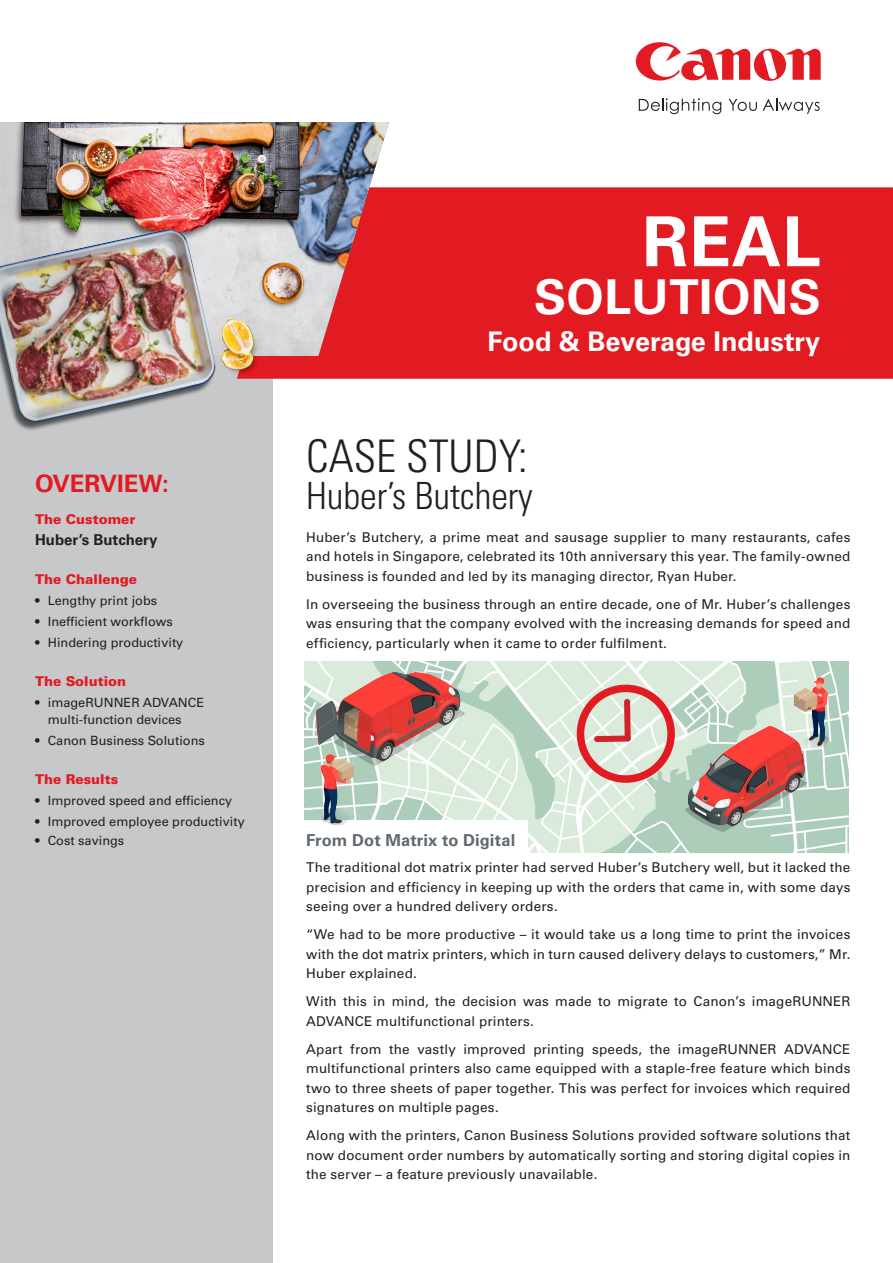
<style>
.page{position:relative;width:893px;height:1263px;background:#fff}
.page>*{position:absolute;margin:0;border:0;box-sizing:border-box;transform-origin:0 0}
.t1{font:700 69px "Univers LT Std";color:#fff}
.t2{font:700 48px "Univers LT Std";letter-spacing:.01em;color:#fff}
.t3{font:300 condensed 45px "Univers LT Std";color:#231f20}
.t4{font:300 condensed 37.5px "Univers LT Std";color:#231f20}
.t5{font:700 27px "Univers LT Std";color:#fff}
.t6{font:700 24px "Univers LT Std";color:#e21a21}
.t7{font:700 16.5px "Univers LT Std";letter-spacing:.005em;color:#5f696f}
.Bold{font:700 15px "Univers LT Std";color:#231f20}
.t8{font:13.5px/19.5px "Univers LT Std";letter-spacing:.01em;color:#231f20;text-align:justify}
.Bold-2{font:900 13.5px "Univers LT Std";color:#e21a21}
.Bold-3{font:12.75px/16.5px "Univers LT Std";color:#231f20}
</style>
<div class="page">
<div style="left:0;top:306px;width:272px;height:957px;background:#c7c8ca"></div>
<div style="left:265px;top:187px;width:628px;height:192px;background:#e21a21"></div>
<img style="left:0;top:122px;width:389px;height:234px">
<img style="left:240px;top:122px;width:149px;height:157px">
<img style="left:481px;top:661px;width:368px;height:191px">
<div style="left:297px;top:820px;width:231px;height:37px;background:#fff"></div>
<svg style="left:639px;top:98px;width:82px;height:16px"></svg>
<svg style="left:729px;top:99px;width:28px;height:12px"></svg>
<svg style="left:763px;top:99px;width:57px;height:15px"></svg>
<svg style="left:636px;top:42px;width:185px;height:39px"></svg>
<img style="left:9px;top:122px;width:303px;height:128px">
<img style="left:0;top:213px;width:231px;height:217px">
<img style="left:254px;top:254px;width:58px;height:58px">
<img style="left:209px;top:300px;width:56px;height:88px">
<img style="left:304px;top:661px;width:177px;height:165px">
<img style="left:666px;top:661px;width:183px;height:184px">
<div style="left:577px;top:685px;width:98px;height:98px;border:8px solid #e21a21;border-radius:50%"></div>
<svg style="left:591px;top:696px;width:43px;height:49px;background:#dcb9b1"></svg>
<p class="t1" style="left:642px;top:201px;width:180px">REAL</p>
<p class="t2" style="left:534px;top:269px;width:288px">SOLUTIONS</p>
<p class="t5" style="left:487px;top:326px;width:334px">Food &amp; Beverage Industry</p>
<p class="t3" style="left:306px;top:429px;width:223px">CASE STUDY:</p>
<p class="t4" style="left:306px;top:474px;width:228px">Huber’s Butchery</p>
<p class="t6" style="left:35px;top:469px;width:135px">OVERVIEW:</p>
<p class="Bold-2" style="left:35px;top:511px;width:102px">The Customer</p>
<p class="Bold" style="left:35px;top:531px;width:124px">Huber’s Butchery</p>
<p class="Bold-2" style="left:35px;top:571px;width:104px">The Challenge</p>
<p class="Bold-3" style="left:35px;top:592px;width:124px">• Lengthy print jobs</p>
<p class="Bold-3" style="left:35px;top:613px;width:139px">• Inefficient workflows</p>
<p class="Bold-3" style="left:35px;top:634px;width:150px">• Hindering productivity</p>
<p class="Bold-2" style="left:35px;top:673px;width:93px">The Solution</p>
<p class="Bold-3" style="left:48px;top:694px;width:158px;text-indent:-13px">• imageRUNNER ADVANCE multi-function devices</p>
<p class="Bold-3" style="left:35px;top:732px;width:171px">• Canon Business Solutions</p>
<p class="Bold-2" style="left:35px;top:770px;width:85px">The Results</p>
<p class="Bold-3" style="left:35px;top:792px;width:199px">• Improved speed and efficiency</p>
<p class="Bold-3" style="left:35px;top:813px;width:211px">• Improved employee productivity</p>
<p class="Bold-3" style="left:35px;top:833px;width:91px">• Cost savings</p>
<p class="t7" style="left:306px;top:831px;width:211px">From Dot Matrix to Digital</p>
<p class="t8" style="left:306px;top:858px;width:546px">The traditional dot matrix printer had served Huber’s Butchery well, but it lacked the precision and efficiency in keeping up with the orders that came in, with some days seeing over a hundred delivery orders.</p>
<p class="t8" style="left:306px;top:925px;width:546px">“We had to be more productive – it would take us a long time to print the invoices with the dot matrix printers, which in turn caused delivery delays to customers,” Mr.<br>Huber explained.</p>
<p class="t8" style="left:306px;top:992px;width:546px">With this in mind, the decision was made to migrate to Canon’s imageRUNNER<br>ADVANCE multifunctional printers.</p>
<p class="t8" style="left:306px;top:1039px;width:546px">Apart from the vastly improved printing speeds, the imageRUNNER ADVANCE multifunctional printers also came equipped with a staple-free feature which binds two to three sheets of paper together. This was perfect for invoices which required signatures on multiple pages.</p>
<p class="t8" style="left:306px;top:1126px;width:546px">Along with the printers, Canon Business Solutions provided software solutions that now document order numbers by automatically sorting and storing digital copies in the server – a feature previously unavailable.</p>
<p class="t8" style="left:306px;top:527px;width:546px">Huber’s Butchery, a prime meat and sausage supplier to many restaurants, cafes and hotels in Singapore, celebrated its 10th anniversary this year. The family-owned business is founded and led by its managing director, Ryan Huber.</p>
<p class="t8" style="left:306px;top:594px;width:546px">In overseeing the business through an entire decade, one of Mr. Huber’s challenges was ensuring that the company evolved with the increasing demands for speed and efficiency, particularly when it came to order fulfilment.</p>
</div>
